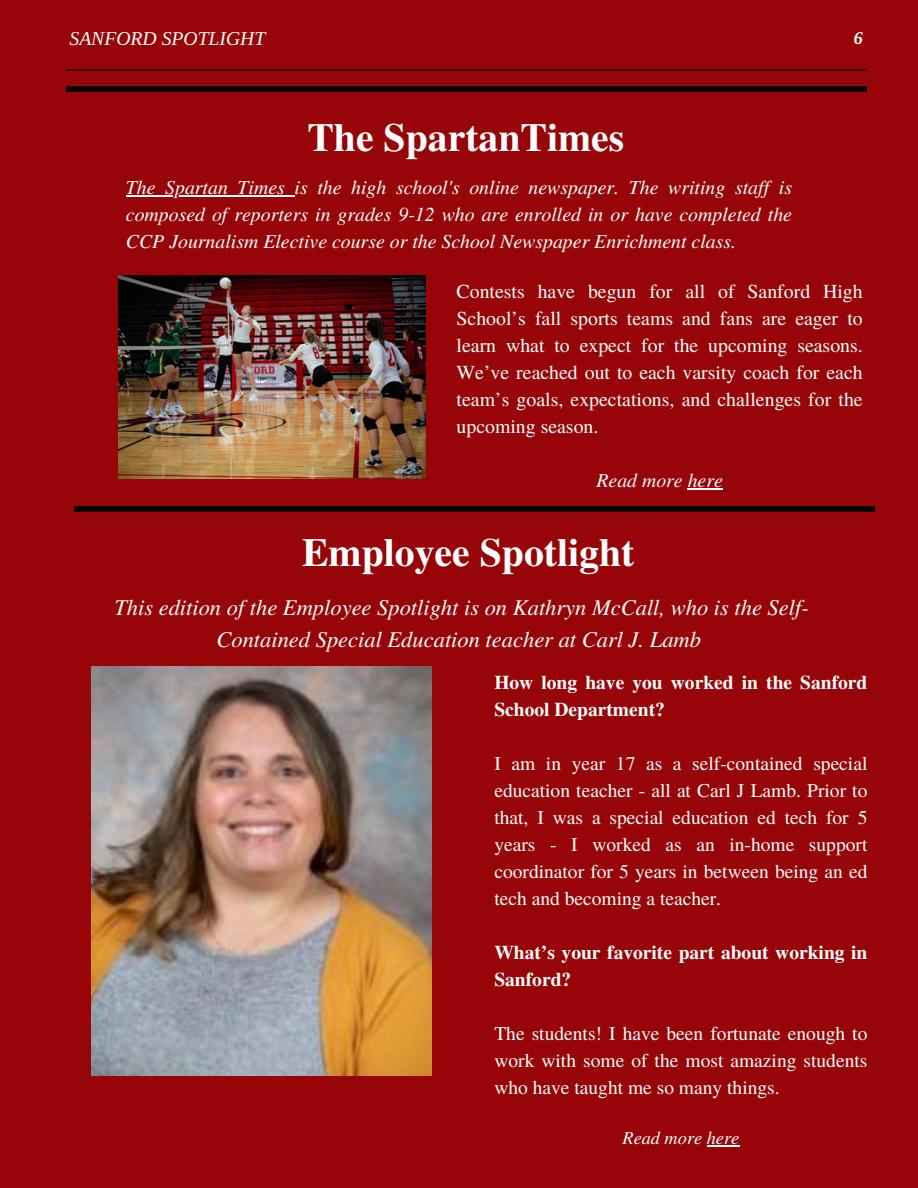
<style>
.page{position:relative;width:918px;height:1188px;background:#970508}
.page>*{position:absolute;margin:0;border:0;box-sizing:border-box;transform-origin:0 0}
.t1{font:700 39.75px "Te X Gyre Termes";color:#fff}
.t2{font:italic 22.5px/31.5px "Te X Gyre Termes";color:#fff;text-align:center}
.t3{font:19.8px/27px "Te X Gyre Termes";color:#fff;text-align:justify}
.t4{font:italic 19.8px/27px "Te X Gyre Termes";color:#fff;text-align:justify}
.t5{font:italic 19.65px "Libra Serif Modern";color:#fff}
.t6{font:19.5px/27px "Te X Gyre Termes";color:#fff;text-align:justify}
.t7{font:700 19.5px/27px "Te X Gyre Termes";color:#fff}
.t8{font:italic 18.3px "Te X Gyre Termes";color:#fff}
.t9{font:italic 700 18.15px "Libra Serif Modern";color:#fff}
</style>
<div class="page">
<div style="left:66px;top:86px;width:801px;height:6px;background:#000"></div>
<hr style="left:66px;top:70px;width:801px;height:1px;background:#000">
<img style="left:92px;top:667px;width:340px;height:408px">
<hr style="left:688px;top:488px;width:35px;height:1px;background:#fff">
<div style="left:74px;top:506px;width:801px;height:6px;background:#000"></div>
<img style="left:119px;top:276px;width:307px;height:202px">
<hr style="left:707px;top:1145px;width:32px;height:1px;background:#fff">
<hr style="left:126px;top:195px;width:169px;height:1px;background:#fff">
<p class="t5" style="left:70px;top:27px;width:197px">SANFORD SPOTLIGHT</p>
<p class="t9" style="left:854px;top:27px;width:11px">6</p>
<p class="t1" style="left:307px;top:106px;width:318px">The SpartanTimes</p>
<p class="t4" style="left:126px;top:172px;width:668px">The Spartan Times is the high school's online newspaper. The writing staf is composed of reporters in grades 9-12 who are enrolled in or have completed the CCP Journalism Elective course or the School Newspaper Enrichment class.</p>
<p class="t3" style="left:457px;top:277px;width:408px">Contests have begun for all of Sanford High School’s fall sports teams and fans are eager to learn what to expect for the upcoming seasons.<br>We’ve reached out to each varsity coach for each team’s goals, expectations, and challenges for the upcoming season.</p>
<p class="t4" style="left:596px;top:465px;width:128px">Read more here</p>
<p class="t1" style="left:302px;top:522px;width:334px">Employee Spotlight</p>
<p class="t2" style="left:114px;top:590px;width:696px">This edition of the Employee Spotlight is on Kathryn McCall, who is the Self-<br>Contained Special Education teacher at Carl J. Lamb</p>
<p class="t7" style="left:494px;top:668px;width:375px">How long have you worked in the Sanford<br>School Department?</p>
<p class="t6" style="left:494px;top:749px;width:375px">I am in year 17 as a self-contained special education teacher - all at Carl J Lamb. Prior to that, I was a special education ed tech for 5 years - I worked as an in-home support coordinator for 5 years in between being an ed tech and becoming a teacher.</p>
<p class="t7" style="left:494px;top:938px;width:375px">What’s your favorite part about working in<br>Sanford?</p>
<p class="t6" style="left:494px;top:1019px;width:375px">The students! I have been fortunate enough to work with some of the most amazing students who have taught me so many things.</p>
<p class="t8" style="left:623px;top:1125px;width:118px">Read more here</p>
</div>
